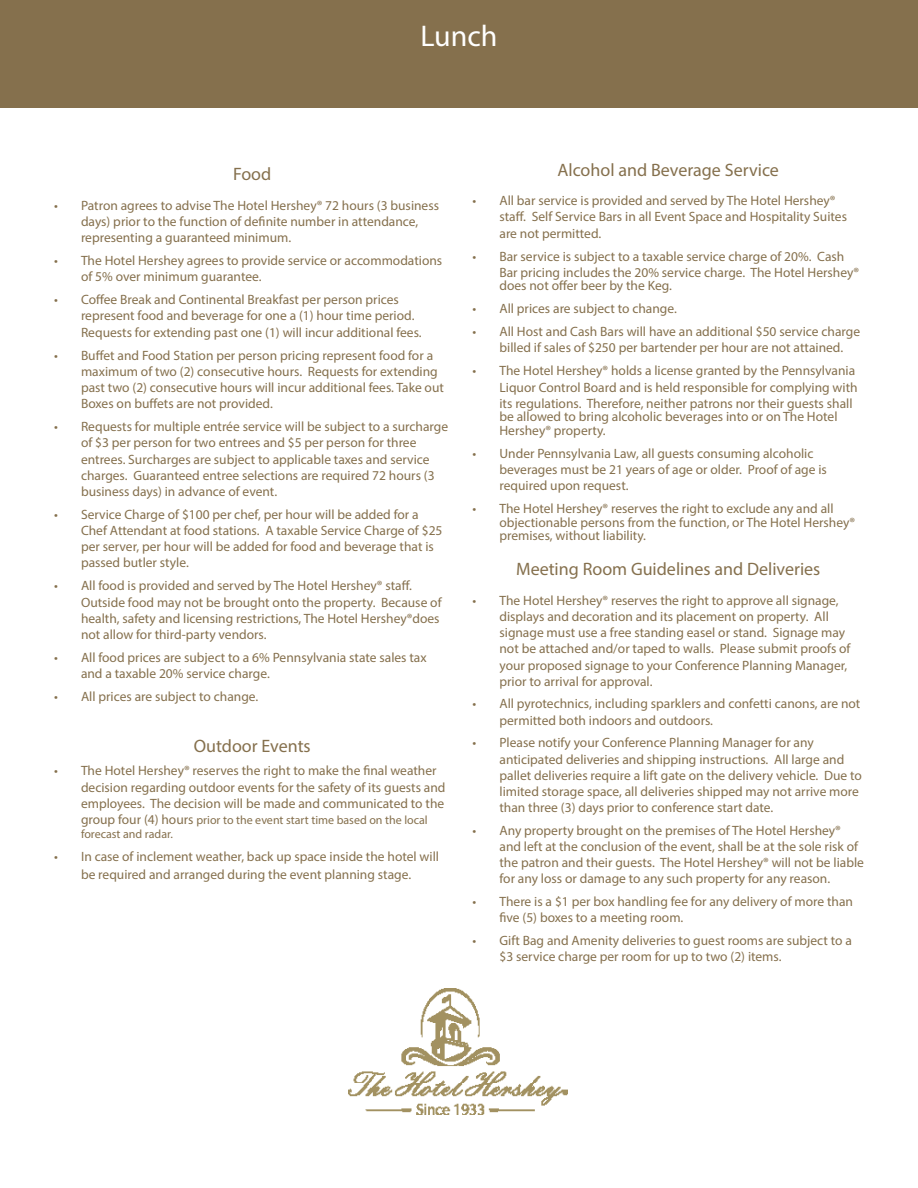
<style>
.page{position:relative;width:918px;height:1188px;background:#fff}
.page>*{position:absolute;margin:0;border:0;box-sizing:border-box;transform-origin:0 0}
.t1{font:30px "Myriad Pro";color:#fff}
.t2{font:18px "Myriad Pro";color:#85704d}
.t3{font:13.5px/16.2px "Myriad Pro";color:#85704d}
.t4{font:12px/14.4px "Myriad Pro";color:#85704d}
.s1{font-size:13.5px}
</style>
<div class="page">
<div style="left:0;top:0;width:918px;height:108px;background:#85704d"></div>
<img style="left:349px;top:988px;width:218px;height:126px">
<h1 class="t1" style="left:421px;top:17px;width:78px">Lunch</h1>
<h2 class="t2" style="left:233px;top:163px;width:40px">Food</h2>
<p class="t3" style="left:81px;top:197px;width:360px;text-indent:-27px">• Patron agrees to advise The Hotel Hershey® 72 hours (3 business days) prior to the function of definite number in attendance, representing a guaranteed minimum.</p>
<p class="t3" style="left:81px;top:252px;width:363px;text-indent:-27px">• The Hotel Hershey agrees to provide service or accommodations of 5% over minimum guarantee.</p>
<p class="t3" style="left:81px;top:291px;width:342px;text-indent:-27px">• Coffee Break and Continental Breakfast per person prices represent food and beverage for one a (1) hour time period.<br>Requests for extending past one (1) will incur additional fees.</p>
<p class="t3" style="left:81px;top:347px;width:364px;text-indent:-27px">• Buffet and Food Station per person pricing represent food for a maximum of two (2) consecutive hours. Requests for extending past two (2) consecutive hours will incur additional fees. Take out Boxes on buffets are not provided.</p>
<p class="t3" style="left:81px;top:418px;width:369px;text-indent:-27px">• Requests for multiple entrée service will be subject to a surcharge of $3 per person for two entrees and $5 per person for three entrees. Surcharges are subject to applicable taxes and service charges. Guaranteed entree selections are required 72 hours (3 business days) in advance of event.</p>
<p class="t3" style="left:81px;top:506px;width:363px;text-indent:-27px">• Service Charge of $100 per chef, per hour will be added for a Chef Attendant at food stations. A taxable Service Charge of $25 per server, per hour will be added for food and beverage that is passed butler style.</p>
<p class="t3" style="left:81px;top:578px;width:362px;text-indent:-27px">• All food is provided and served by The Hotel Hershey® staff.<br>Outside food may not be brought onto the property. Because of health, safety and licensing restrictions, The Hotel Hershey®does not allow for third-party vendors.</p>
<p class="t3" style="left:81px;top:649px;width:347px;text-indent:-27px">• All food prices are subject to a 6% Pennsylvania state sales tax and a taxable 20% service charge.</p>
<p class="t3" style="left:54px;top:688px;width:206px">• All prices are subject to change.</p>
<h2 class="t2" style="left:194px;top:735px;width:119px">Outdoor Events</h2>
<p class="t3" style="left:81px;top:763px;width:366px;text-indent:-27px">• The Hotel Hershey® reserves the right to make the final weather decision regarding outdoor events for the safety of its guests and employees. The decision will be made and communicated to the</p>
<p class="t4" style="left:81px;top:813px;width:348px"><span class="s1">group four (4) hours</span> prior to the event start time based on the local forecast and radar.</p>
<p class="t3" style="left:54px;top:847px;width:387px;line-height:18px;text-align:center">• In case of inclement weather, back up space inside the hotel will be required and arranged during the event planning stage.</p>
<h2 class="t2" style="left:557px;top:158px;width:223px">Alcohol and Beverage Service</h2>
<p class="t3" style="left:500px;top:192px;width:349px;text-indent:-27px">• All bar service is provided and served by The Hotel Hershey® staff. Self Service Bars in all Event Space and Hospitality Suites are not permitted.</p>
<p class="t3" style="left:500px;top:248px;width:361px;text-indent:-27px">• Bar service is subject to a taxable service charge of 20%. Cash<br>Bar pricing includes the 20% service charge. The Hotel Hershey®</p>
<p class="t3" style="left:500px;top:277px;width:174px">does not offer beer by the Keg.</p>
<p class="t3" style="left:473px;top:300px;width:206px">• All prices are subject to change.</p>
<p class="t3" style="left:500px;top:323px;width:362px;text-indent:-27px">• All Host and Cash Bars will have an additional $50 service charge billed if sales of $250 per bartender per hour are not attained.</p>
<p class="t3" style="left:500px;top:362px;width:360px;text-indent:-27px">• The Hotel Hershey® holds a license granted by the Pennsylvania<br>Liquor Control Board and is held responsible for complying with its regulations. Therefore, neither patrons nor their guests shall</p>
<p class="t3" style="left:500px;top:410px;width:340px;line-height:13.5px">be allowed to bring alcoholic beverages into or on The Hotel<br>Hershey® property.</p>
<p class="t3" style="left:500px;top:445px;width:329px;text-indent:-27px">• Under Pennsylvania Law, all guests consuming alcoholic beverages must be 21 years of age or older. Proof of age is required upon request.</p>
<p class="t3" style="left:500px;top:502px;width:357px;line-height:13.5px;text-indent:-27px">• The Hotel Hershey® reserves the right to exclude any and all objectionable persons from the function, or The Hotel Hershey® premises, without liability.</p>
<h2 class="t2" style="left:516px;top:558px;width:306px">Meeting Room Guidelines and Deliveries</h2>
<p class="t3" style="left:500px;top:592px;width:353px;text-indent:-27px">• The Hotel Hershey® reserves the right to approve all signage, displays and decoration and its placement on property. All signage must use a free standing easel or stand. Signage may not be attached and/or taped to walls. Please submit proofs of your proposed signage to your Conference Planning Manager, prior to arrival for approval.</p>
<p class="t3" style="left:500px;top:696px;width:362px;text-indent:-27px">• All pyrotechnics, including sparklers and confetti canons, are not permitted both indoors and outdoors.</p>
<p class="t3" style="left:500px;top:735px;width:364px;text-indent:-27px">• Please notify your Conference Planning Manager for any anticipated deliveries and shipping instructions. All large and pallet deliveries require a lift gate on the delivery vehicle. Due to limited storage space, all deliveries shipped may not arrive more than three (3) days prior to conference start date.</p>
<p class="t3" style="left:500px;top:822px;width:366px;text-indent:-27px">• Any property brought on the premises of The Hotel Hershey® and left at the conclusion of the event, shall be at the sole risk of the patron and their guests. The Hotel Hershey® will not be liable for any loss or damage to any such property for any reason.</p>
<p class="t3" style="left:500px;top:893px;width:355px;text-indent:-27px">• There is a $1 per box handling fee for any delivery of more than five (5) boxes to a meeting room.</p>
<p class="t3" style="left:500px;top:932px;width:354px;text-indent:-27px">• Gift Bag and Amenity deliveries to guest rooms are subject to a $3 service charge per room for up to two (2) items.</p>
</div>
